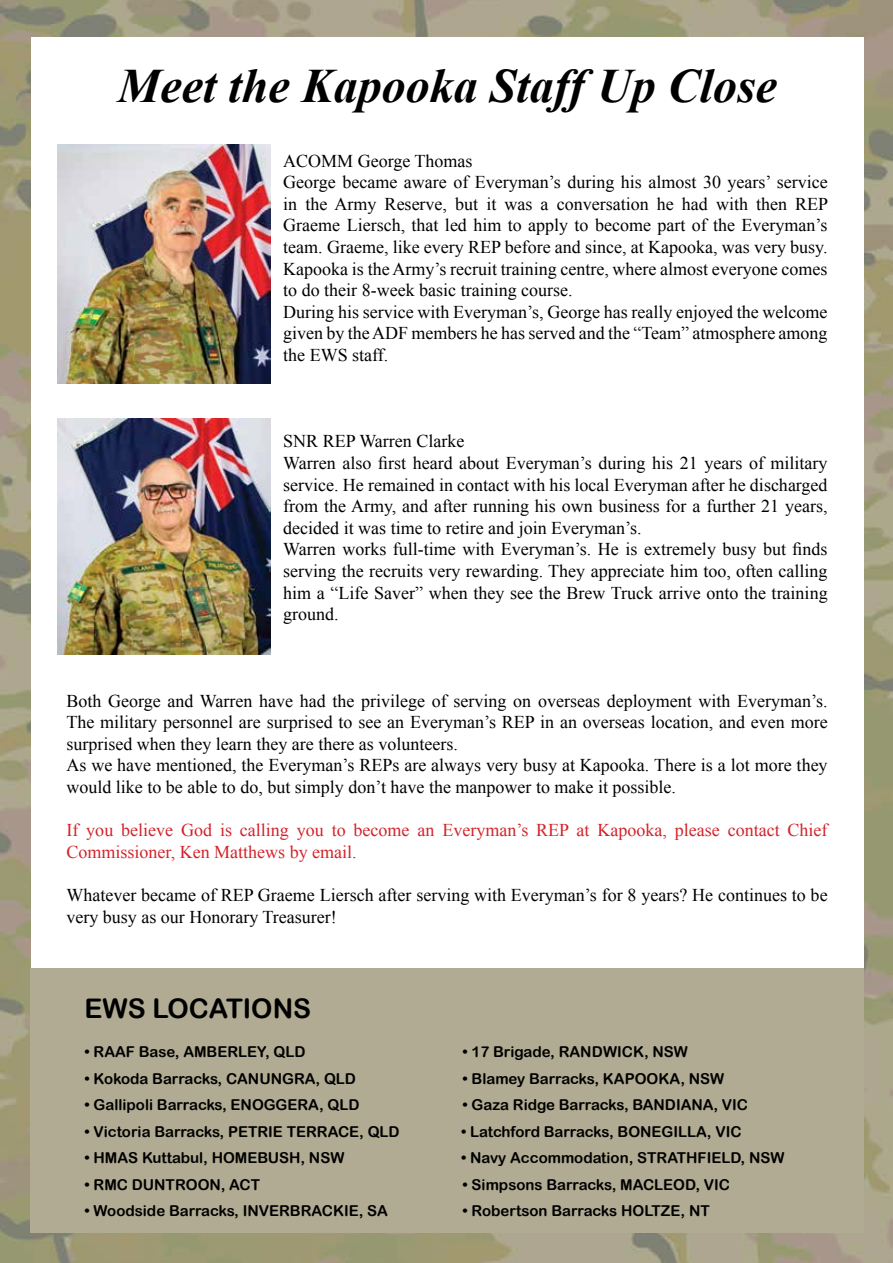
<style>
.page{position:relative;width:893px;height:1263px;background:#fff}
.page>*{position:absolute;margin:0;border:0;box-sizing:border-box;transform-origin:0 0}
.t1{font:italic 700 48px "Times New Roman";color:#000}
.t2{font:27px "Arial Rounded MT Bold";color:#000}
.t3{font:18px/21.6px "Times New Roman";color:#000}
.t4{font:18px/21.6px "Times New Roman";color:#d2232a}
.t5{font:15px "Arial Rounded MT Bold";color:#000}
</style>
<div class="page">
<img style="left:0;top:1px;width:893px;height:1262px">
<div style="left:31px;top:37px;width:832px;height:1195px;background:#fff"></div>
<div style="left:31px;top:968px;width:832px;height:264px;background:#b0ab92"></div>
<img style="left:58px;top:419px;width:213px;height:236px">
<img style="left:58px;top:144px;width:213px;height:240px">
<h1 class="t1" style="left:118px;top:52px;width:661px">Meet the Kapooka Staff Up Close</h1>
<p class="t3" style="left:283px;top:149px;width:546px">ACOMM George Thomas<br>George became aware of Everyman’s during his almost 30 years’ service in the Army Reserve, but it was a conversation he had with then REP Graeme Liersch, that led him to apply to become part of the Everyman’s team. Graeme, like every REP before and since, at Kapooka, was very busy.<br>Kapooka is the Army’s recruit training centre, where almost everyone comes to do their 8-week basic training course.<br>During his service with Everyman’s, George has really enjoyed the welcome given by the ADF members he has served and the “Team” atmosphere among the EWS staff.</p>
<p class="t3" style="left:283px;top:430px;width:546px">SNR REP Warren Clarke<br>Warren also first heard about Everyman’s during his 21 years of military service. He remained in contact with his local Everyman after he discharged from the Army, and after running his own business for a further 21 years, decided it was time to retire and join Everyman’s.<br>Warren works full-time with Everyman’s. He is extremely busy but finds serving the recruits very rewarding. They appreciate him too, often calling him a “Life Saver” when they see the Brew Truck arrive onto the training ground.</p>
<p class="t3" style="left:66px;top:689px;width:763px">Both George and Warren have had the privilege of serving on overseas deployment with Everyman’s.<br>The military personnel are surprised to see an Everyman’s REP in an overseas location, and even more surprised when they learn they are there as volunteers.<br>As we have mentioned, the Everyman’s REPs are always very busy at Kapooka. There is a lot more they would like to be able to do, but simply don’t have the manpower to make it possible.</p>
<p class="t4" style="left:66px;top:819px;width:763px">If you believe God is calling you to become an Everyman’s REP at Kapooka, please contact Chief<br>Commissioner, Ken Matthews by email.</p>
<p class="t3" style="left:66px;top:884px;width:763px">Whatever became of REP Graeme Liersch after serving with Everyman’s for 8 years? He continues to be very busy as our Honorary Treasurer!</p>
<h2 class="t2" style="left:85px;top:992px;width:228px">EWS LOCATIONS</h2>
<p class="t5" style="left:85px;top:1043px;width:223px">• RAAF Base, AMBERLEY, QLD</p>
<p class="t5" style="left:463px;top:1043px;width:227px">• 17 Brigade, RANDWICK, NSW</p>
<p class="t5" style="left:85px;top:1069px;width:273px">• Kokoda Barracks, CANUNGRA, QLD</p>
<p class="t5" style="left:463px;top:1069px;width:263px">• Blamey Barracks, KAPOOKA, NSW</p>
<p class="t5" style="left:85px;top:1096px;width:277px">• Gallipoli Barracks, ENOGGERA, QLD</p>
<p class="t5" style="left:463px;top:1096px;width:287px">• Gaza Ridge Barracks, BANDIANA, VIC</p>
<p class="t5" style="left:85px;top:1122px;width:317px">• Victoria Barracks, PETRIE TERRACE, QLD</p>
<p class="t5" style="left:461px;top:1122px;width:282px">• Latchford Barracks, BONEGILLA, VIC</p>
<p class="t5" style="left:85px;top:1149px;width:261px">• HMAS Kuttabul, HOMEBUSH, NSW</p>
<p class="t5" style="left:461px;top:1149px;width:325px">• Navy Accommodation, STRATHFIELD, NSW</p>
<p class="t5" style="left:85px;top:1175px;width:177px">• RMC DUNTROON, ACT</p>
<p class="t5" style="left:463px;top:1175px;width:269px">• Simpsons Barracks, MACLEOD, VIC</p>
<p class="t5" style="left:85px;top:1202px;width:305px">• Woodside Barracks, INVERBRACKIE, SA</p>
<p class="t5" style="left:463px;top:1202px;width:249px">• Robertson Barracks HOLTZE, NT</p>
</div>
